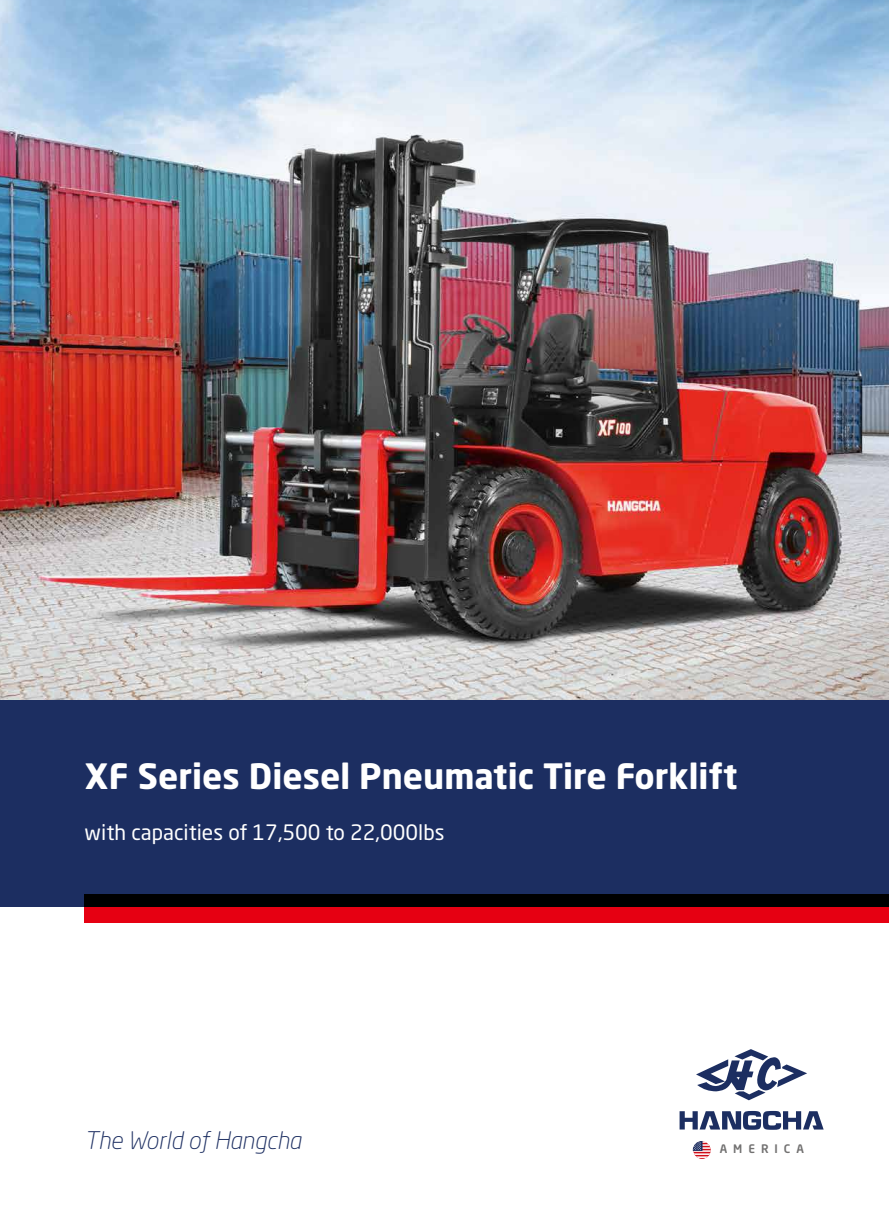
<style>
.page{position:relative;width:889px;height:1212px;background:#fff}
.page>*{position:absolute;margin:0;border:0;box-sizing:border-box;transform-origin:0 0}
.t1{font:700 34.5px "Neo Sans Std";color:#fff}
.t2{font:italic 300 24px "Neo Sans Std";color:#1c2e61}
.t3{font:21px "Neo Sans Std";color:#fff}
.t4{font:500 11.7px "Neo Sans Std";letter-spacing:.51em;color:#727171}
</style>
<div class="page">
<div style="left:0;top:699px;width:889px;height:207px;background:#1c2e61"></div>
<div style="left:85px;top:906px;width:804px;height:17px;background:#e60012"></div>
<div style="left:85px;top:894px;width:804px;height:12px;background:#000"></div>
<img style="left:0;top:0;width:889px;height:699px">
<svg style="left:696px;top:1049px;width:111px;height:51px"></svg>
<svg style="left:679px;top:1111px;width:144px;height:19px"></svg>
<svg style="left:693px;top:1141px;width:17px;height:17px"></svg>
<p class="t1" style="left:85px;top:754px;width:654px">XF Series Diesel Pneumatic Tire Forklift</p>
<p class="t3" style="left:85px;top:819px;width:361px">with capacities of 17,500 to 22,000lbs</p>
<p class="t2" style="left:85px;top:1126px;width:218px">The World of Hangcha</p>
<p class="t4" style="left:720px;top:1141px;width:86px">AMERICA</p>
</div>
